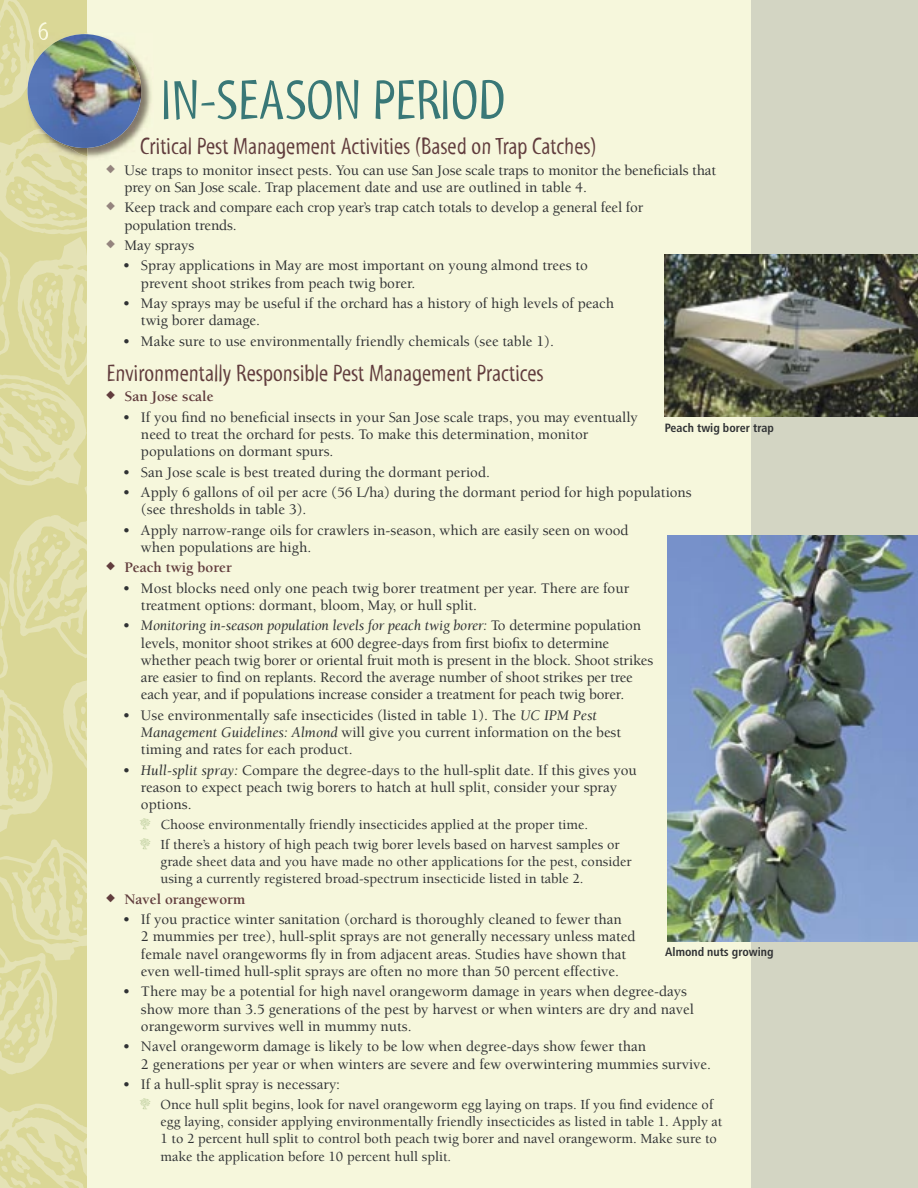
<style>
.page{position:relative;width:918px;height:1188px;background:#d3d5c3}
.page>*{position:absolute;margin:0;border:0;box-sizing:border-box;transform-origin:0 0}
.t1{font:57px "Myriad Std Tilt";color:#397877}
.t2{font:27px "Myriad Std Tilt";color:#fafae1}
.t3{font:24px "Myriad Std Tilt";color:#613c3d}
.t4{font:500 15px/17.2px "Berkeley";color:#303234}
.t5{font:700 15px "Berkeley";color:#613c3d}
.t6{font:500 14.25px/17.2px "Berkeley";color:#303234}
.t7{font:700 condensed 12px "Frutiger";color:#303234}
.s1{font-weight:400;font-style:italic}
.s2{font-family:"Mini Pics Uprooted Twig";font-weight:400;color:#95b070}
</style>
<div class="page">
<svg style="left:17px;top:356px;width:71px;height:17px"></svg>
<div style="left:88px;top:0;width:663px;height:1188px;background:#f6f7dc"></div>
<img style="left:665px;top:255px;width:253px;height:161px">
<img style="left:668px;top:535px;width:250px;height:407px">
<svg style="left:0;top:0;width:151px;height:356px"></svg>
<svg style="left:0;top:373px;width:88px;height:307px;background:#dddaa1"></svg>
<svg style="left:0;top:688px;width:88px;height:500px;background:#dddaa0"></svg>
<h2 class="t2" style="left:38px;top:16px;width:12px">6</h2>
<h1 class="t1" style="left:160px;top:69px;width:346px">IN-SEASON PERIOD</h1>
<h3 class="t3" style="left:140px;top:133px;width:458px">Critical Pest Management Activities (Based on Trap Catches)</h3>
<p class="t4" style="left:124px;top:162px;width:593px">Use traps to monitor insect pests. You can use San Jose scale traps to monitor the beneficials that prey on San Jose scale. Trap placement date and use are outlined in table 4.</p>
<p class="t4" style="left:124px;top:199px;width:520px">Keep track and compare each crop year’s trap catch totals to develop a general feel for population trends.</p>
<p class="t4" style="left:124px;top:237px;width:71px">May sprays</p>
<p class="t4" style="left:141px;top:257px;width:448px;text-indent:-18px">• Spray applications in May are most important on young almond trees to prevent shoot strikes from peach twig borer.</p>
<p class="t4" style="left:141px;top:295px;width:475px;text-indent:-18px">• May sprays may be useful if the orchard has a history of high levels of peach twig borer damage.</p>
<p class="t4" style="left:123px;top:333px;width:432px">• Make sure to use environmentally friendly chemicals (see table 1).</p>
<h3 class="t3" style="left:106px;top:360px;width:439px">Environmentally Responsible Pest Management Practices</h3>
<p class="t5" style="left:124px;top:389px;width:91px">San Jose scale</p>
<p class="t4" style="left:141px;top:409px;width:498px;text-indent:-18px">• If you find no beneficial insects in your San Jose scale traps, you may eventually need to treat the orchard for pests. To make this determination, monitor populations on dormant spurs.</p>
<p class="t4" style="left:123px;top:464px;width:369px">• San Jose scale is best treated during the dormant period.</p>
<p class="t4" style="left:141px;top:484px;width:552px;text-indent:-18px">• Apply 6 gallons of oil per acre (56 L/ha) during the dormant period for high populations (see thresholds in table 3).</p>
<p class="t4" style="left:141px;top:522px;width:489px;text-indent:-18px">• Apply narrow-range oils for crawlers in-season, which are easily seen on wood when populations are high.</p>
<p class="t5" style="left:124px;top:560px;width:109px">Peach twig borer</p>
<p class="t4" style="left:141px;top:580px;width:490px;text-indent:-18px">• Most blocks need only one peach twig borer treatment per year. There are four treatment options: dormant, bloom, May, or hull split.</p>
<p class="t4" style="left:141px;top:617px;width:514px;text-indent:-18px">• <span class="s1">Monitoring in-season population levels for peach twig borer:</span> To determine population levels, monitor shoot strikes at 600 degree-days from first biofix to determine whether peach twig borer or oriental fruit moth is present in the block. Shoot strikes are easier to find on replants. Record the average number of shoot strikes per tree each year, and if populations increase consider a treatment for peach twig borer.</p>
<p class="t4" style="left:141px;top:707px;width:482px;text-indent:-18px">• Use environmentally safe insecticides (listed in table 1). The <span class="s1">UC IPM Pest<br>Management Guidelines: Almond</span> will give you current information on the best timing and rates for each product.</p>
<p class="t4" style="left:141px;top:762px;width:497px;text-indent:-18px">• <span class="s1">Hull-split spray:</span> Compare the degree-days to the hull-split date. If this gives you reason to expect peach twig borers to hatch at hull split, consider your spray options.</p>
<p class="t6" style="left:140px;top:815px;width:482px;line-height:20px"><span class="s2">Z</span> Choose environmentally friendly insecticides applied at the proper time.<br><span class="s2">Z</span> If there’s a history of high peach twig borer levels based on harvest samples or</p>
<p class="t6" style="left:160px;top:853px;width:473px">grade sheet data and you have made no other applications for the pest, consider using a currently registered broad-spectrum insecticide listed in table 2.</p>
<p class="t5" style="left:124px;top:891px;width:123px">Navel orangeworm</p>
<p class="t4" style="left:141px;top:911px;width:496px;text-indent:-18px">• If you practice winter sanitation (orchard is thoroughly cleaned to fewer than<br>2 mummies per tree), hull-split sprays are not generally necessary unless mated female navel orangeworms fly in from adjacent areas. Studies have shown that even well-timed hull-split sprays are often no more than 50 percent effective.</p>
<p class="t4" style="left:141px;top:983px;width:554px;text-indent:-18px">• There may be a potential for high navel orangeworm damage in years when degree-days show more than 3.5 generations of the pest by harvest or when winters are dry and navel orangeworm survives well in mummy nuts.</p>
<p class="t4" style="left:141px;top:1038px;width:572px;text-indent:-18px">• Navel orangeworm damage is likely to be low when degree-days show fewer than<br>2 generations per year or when winters are severe and few overwintering mummies survive.</p>
<p class="t4" style="left:123px;top:1076px;width:219px">• If a hull-split spray is necessary:</p>
<p class="t6" style="left:160px;top:1096px;width:563px;text-indent:-21px"><span class="s2">Z</span> Once hull split begins, look for navel orangeworm egg laying on traps. If you find evidence of egg laying, consider applying environmentally friendly insecticides as listed in table 1. Apply at 1 to 2 percent hull split to control both peach twig borer and navel orangeworm. Make sure to make the application before 10 percent hull split.</p>
<p class="t7" style="left:665px;top:420px;width:111px">Peach twig borer trap</p>
<p class="t7" style="left:665px;top:945px;width:110px">Almond nuts growing</p>
</div>
